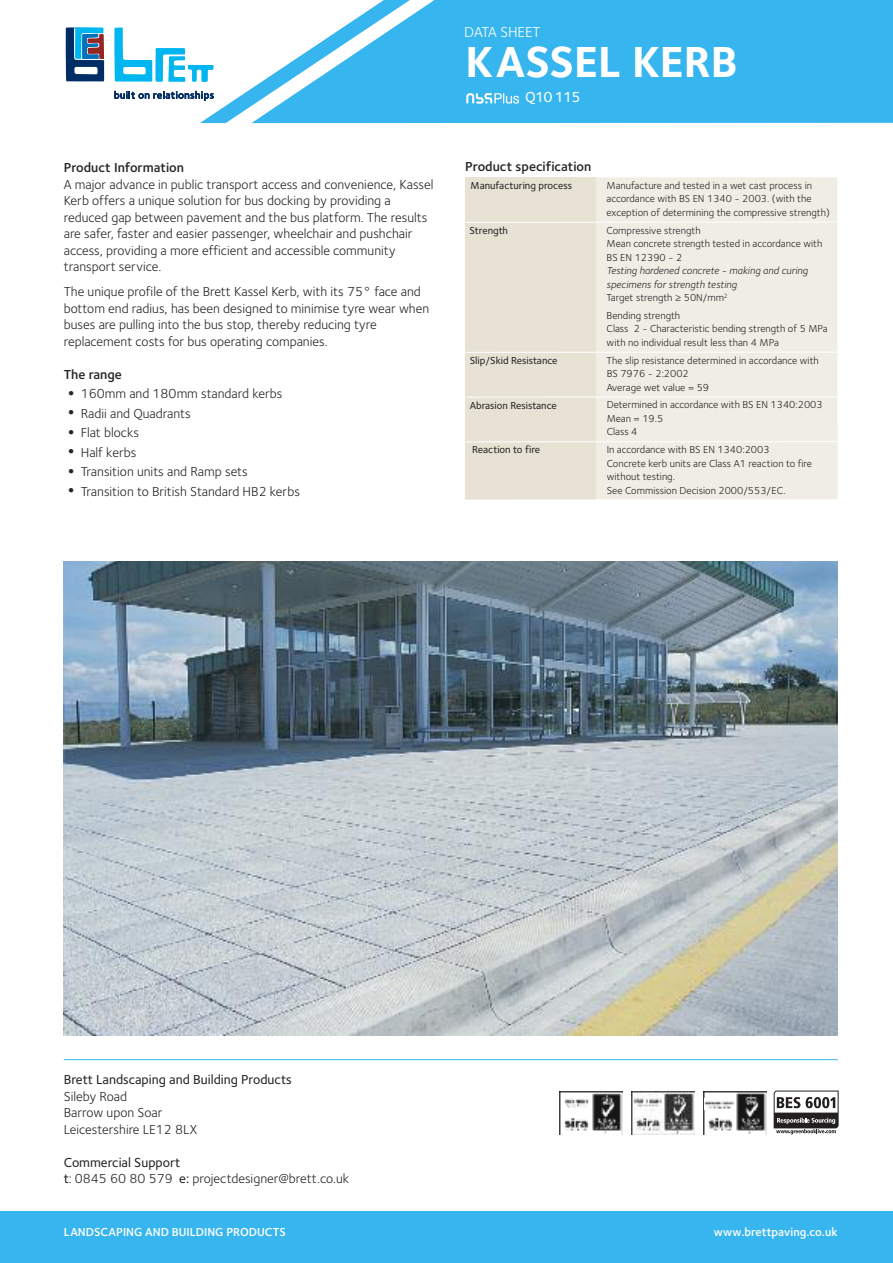
<style>
.page{position:relative;width:893px;height:1263px;background:#fff}
.page>*{position:absolute;margin:0;border:0;box-sizing:border-box;transform-origin:0 0}
.t1{font:700 45px "Foundry Sterling";color:#fff}
.t2{font:15px "Foundry Sterling";color:#fff}
.t3{font:500 15px "Foundry Sterling";letter-spacing:-.05em;color:#fff}
.t4{font:13.5px/16.5px "Foundry Sterling";color:#272627}
.t5{font:600 13.5px "Foundry Sterling";color:#272627}
.t6{font:500 13.5px "Foundry Sterling";color:#272627}
.t7{font:600 12px "Foundry Sterling";color:#fff}
.t8{font:10.5px/13.5px "Foundry Sterling";color:#272627}
.t9{font:italic 10.5px/13.5px "Foundry Sterling";color:#272627}
.t10{font:500 10.5px "Foundry Sterling";color:#272627}
.s1{font-size:27px}
.s2{font-style:normal}
.s3{font-weight:500}
</style>
<div class="page">
<svg style="left:65px;top:27px;width:40px;height:55px;background:#45739c"></svg>
<hr style="left:64px;top:1059px;width:774px;height:1px;background:#37b5ef">
<svg style="left:114px;top:27px;width:137px;height:96px"></svg>
<svg style="left:251px;top:0;width:642px;height:123px;background:#4dbdf0"></svg>
<svg style="left:466px;top:93px;width:53px;height:11px"></svg>
<div style="left:0;top:1211px;width:893px;height:52px;background:#37b5ef"></div>
<svg style="left:774px;top:1090px;width:65px;height:44px"></svg>
<img style="left:631px;top:1091px;width:63px;height:43px">
<img style="left:559px;top:1091px;width:63px;height:43px">
<img style="left:704px;top:1091px;width:62px;height:43px">
<img style="left:705px;top:1098px;width:29px;height:12px">
<div style="left:465px;top:177px;width:373px;height:322px;background:#f0ede4"></div>
<div style="left:465px;top:178px;width:130px;height:321px;background:#e8e2d5"></div>
<hr style="left:465px;top:222px;width:373px;height:1px;background:#fff">
<hr style="left:465px;top:352px;width:373px;height:1px;background:#fff">
<hr style="left:465px;top:396px;width:373px;height:1px;background:#fff">
<hr style="left:465px;top:441px;width:373px;height:1px;background:#fff">
<img style="left:64px;top:561px;width:774px;height:474px">
<p class="t2" style="left:464px;top:27px;width:78px">DATA SHEET</p>
<p class="t5" style="left:64px;top:163px;width:122px">Product Information</p>
<p class="t4" style="left:64px;top:178px;width:371px">A major advance in public transport access and convenience, Kassel Kerb offers a unique solution for bus docking by providing a reduced gap between pavement and the bus platform. The results are safer, faster and easier passenger, wheelchair and pushchair access, providing a more efficient and accessible community transport service.</p>
<p class="t4" style="left:64px;top:285px;width:367px">The unique profile of the Brett Kassel Kerb, with its 75° face and bottom end radius, has been designed to minimise tyre wear when buses are pulling into the bus stop, thereby reducing tyre replacement costs for bus operating companies.</p>
<p class="t5" style="left:64px;top:369px;width:60px">The range</p>
<p class="t4" style="left:64px;top:387px;width:220px"><span class="s1">•</span> 160mm and 180mm standard kerbs</p>
<p class="t4" style="left:64px;top:407px;width:129px"><span class="s1">•</span> Radii and Quadrants</p>
<p class="t4" style="left:64px;top:426px;width:77px"><span class="s1">•</span> Flat blocks</p>
<p class="t4" style="left:64px;top:446px;width:74px"><span class="s1">•</span> Half kerbs</p>
<p class="t4" style="left:64px;top:465px;width:185px"><span class="s1">•</span> Transition units and Ramp sets</p>
<p class="t4" style="left:64px;top:485px;width:238px"><span class="s1">•</span> Transition to British Standard HB2 kerbs</p>
<h1 class="t1" style="left:466px;top:44px;width:274px">KASSEL KERB</h1>
<p class="t3" style="left:525px;top:92px;width:57px">Q10 115</p>
<p class="t5" style="left:465px;top:161px;width:128px">Product specification</p>
<p class="t10" style="left:471px;top:181px;width:103px">Manufacturing process</p>
<p class="t8" style="left:607px;top:180px;width:225px">Manufacture and tested in a wet cast process in accordance with BS EN 1340 - 2003. (with the exception of determining the compressive strength)</p>
<p class="t10" style="left:470px;top:226px;width:40px">Strength</p>
<p class="t8" style="left:607px;top:225px;width:217px">Compressive strength<br>Mean concrete strength tested in accordance with<br>BS EN 12390 - 2</p>
<p class="t9" style="left:607px;top:265px;width:203px">Testing hardened concrete - making and curing specimens for strength testing<br><span class="s2">Target strength ≥ 50N/mm</span><sup>2</sup></p>
<p class="t8" style="left:607px;top:310px;width:223px">Bending strength<br>Class 2 - Characteristic bending strength of 5 MPa with no individual result less than 4 MPa</p>
<p class="t10" style="left:470px;top:356px;width:89px">Slip/Skid Resistance</p>
<p class="t8" style="left:607px;top:354px;width:214px">The slip resistance determined in accordance with<br>BS 7976 - 2:2002<br>Average wet value = 59</p>
<p class="t10" style="left:470px;top:401px;width:89px">Abrasion Resistance</p>
<p class="t8" style="left:607px;top:399px;width:217px">Determined in accordance with BS EN 1340:2003<br>Mean = 19.5<br>Class 4</p>
<p class="t10" style="left:472px;top:446px;width:69px">Reaction to fire</p>
<p class="t8" style="left:607px;top:444px;width:207px">In accordance with BS EN 1340:2003<br>Concrete kerb units are Class A1 reaction to fire without testing.<br>See Commission Decision 2000/553/EC.</p>
<p class="t6" style="left:64px;top:1074px;width:230px">Brett Landscaping and Building Products</p>
<p class="t4" style="left:64px;top:1089px;width:135px">Sileby Road<br>Barrow upon Soar<br>Leicestershire LE12 8LX</p>
<p class="t4" style="left:64px;top:1155px;width:287px"><span class="s3">Commercial Support<br>t</span>: 0845 60 80 579 <span class="s3">e:</span> projectdesigner@brett.co.uk</p>
<p class="t7" style="left:64px;top:1227px;width:224px">LANDSCAPING AND BUILDING PRODUCTS</p>
<p class="t7" style="left:714px;top:1227px;width:125px">www.brettpaving.co.uk</p>
</div>
